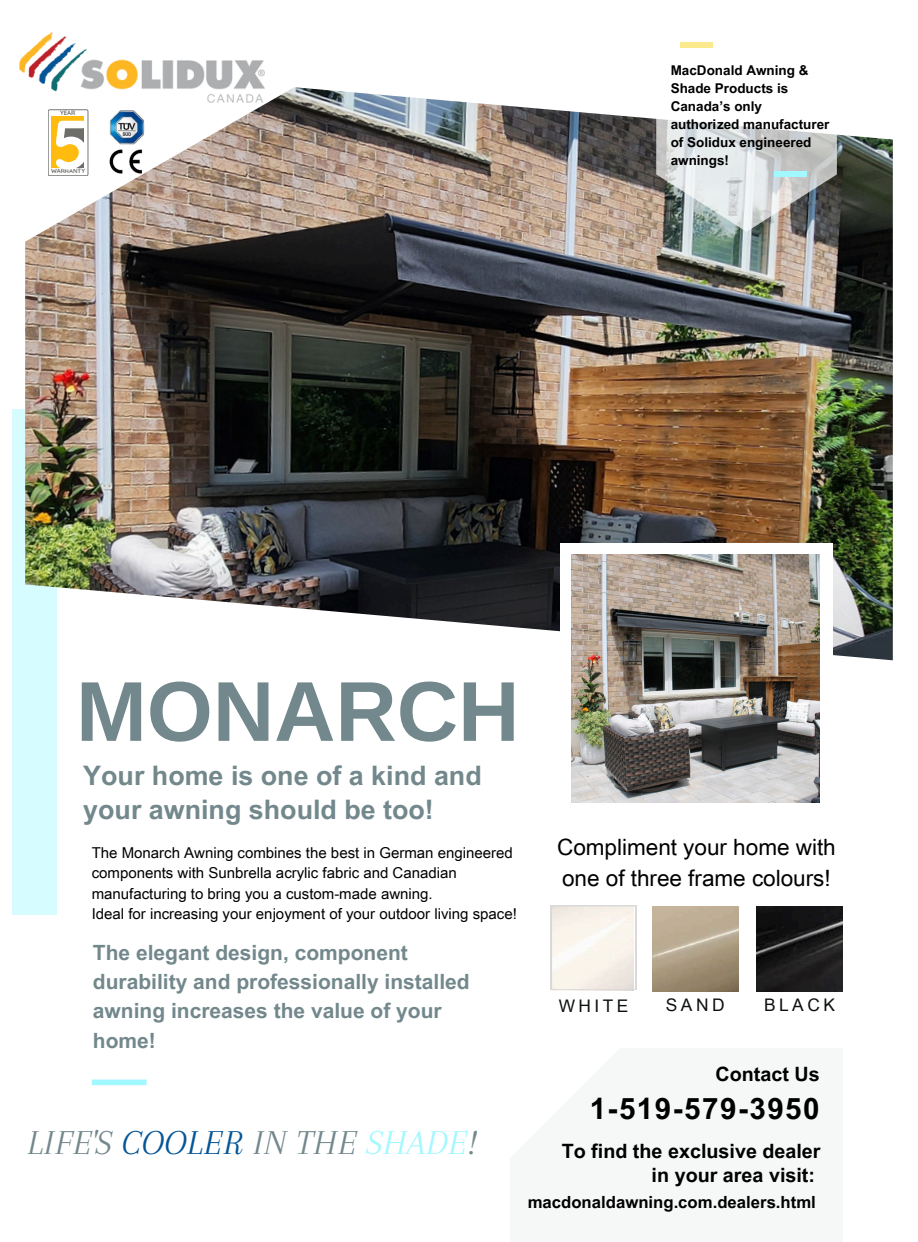
<style>
.page{position:relative;width:918px;height:1242px;background:#fff}
.page>*{position:absolute;margin:0;border:0;box-sizing:border-box;transform-origin:0 0}
.t1{font:700 84.9px "Arimo";color:#73888c}
.t2{font:700 68.85px "Quicksand";color:#fff}
.t3{font:italic 36.3px "Arapey";color:#73888c}
.t4{font:700 29.7px "Arial Unicode MS";letter-spacing:.05em;color:#000}
.t5{font:700 26.85px/33.8px "Arial Unicode MS";color:#73888c}
.t6{font:22.5px/31.5px "Arial Unicode MS";color:#000}
.t7{font:700 21px/29.2px "Arial Unicode MS";color:#73888c}
.t8{font:700 19.8px/23.7px "Arial Unicode MS";color:#000;text-align:right}
.t9{font:17.4px "Arial Unicode MS";letter-spacing:.2em;color:#0c100e}
.t10{font:700 16.8px "Arial Unicode MS";color:#000}
.t11{font:15px/20.2px "Arial Unicode MS";color:#000}
.t12{font:700 13.5px/18px "Arial Unicode MS";color:#000}
.t13{font:700 6.15px "Quicksand";color:#6d6d6a}
.s1{color:#055596}
.s2{color:#a1f8ff}
</style>
<div class="page">
<div style="left:12px;top:409px;width:45px;height:506px;background:#d6fcff"></div>
<img style="left:25px;top:95px;width:868px;height:565px">
<svg style="left:656px;top:95px;width:181px;height:137px"></svg>
<div style="left:510px;top:1048px;width:333px;height:194px;background:#f6f8f8"></div>
<svg style="left:25px;top:71px;width:367px;height:174px"></svg>
<div style="left:92px;top:1080px;width:55px;height:5px;background:#a1f8ff"></div>
<div style="left:680px;top:42px;width:33px;height:6px;background:#fae98d"></div>
<img style="left:19px;top:32px;width:245px;height:71px">
<svg style="left:550px;top:905px;width:126px;height:87px"></svg>
<img style="left:653px;top:907px;width:85px;height:84px">
<img style="left:757px;top:907px;width:85px;height:84px">
<img style="left:110px;top:150px;width:32px;height:24px">
<img style="left:106px;top:106px;width:45px;height:44px">
<div style="left:774px;top:172px;width:33px;height:5px;background:#a1f8ff"></div>
<div style="left:560px;top:543px;width:12px;height:102px;background:#fff"></div>
<svg style="left:48px;top:109px;width:40px;height:67px"></svg>
<div style="left:52px;top:117px;width:32px;height:51px;background:#ffbc0e"></div>
<div style="left:59px;top:127px;width:25px;height:16px;background:#6d6d6a"></div>
<div style="left:75px;top:159px;width:9px;height:9px;background:#6d6d6a"></div>
<img style="left:572px;top:554px;width:249px;height:248px">
<div style="left:821px;top:543px;width:12px;height:263px;background:#fff"></div>
<div style="left:560px;top:543px;width:271px;height:11px;background:#fff"></div>
<p class="t13" style="left:60px;top:109px;width:17px">YEAR</p>
<p class="t2" style="left:52px;top:100px;width:41px">5</p>
<p class="t13" style="left:51px;top:167px;width:36px">WARRANTY</p>
<p class="t12" style="left:671px;top:60px;width:160px">MacDonald Awning &amp;<br>Shade Products is<br>Canada’s only authorized manufacturer of Solidux engineered awnings!</p>
<p class="t1" style="left:76px;top:664px;width:445px">MONARCH</p>
<h3 class="t5" style="left:83px;top:757px;width:400px">Your home is one of a kind and your awning should be too!</h3>
<h5 class="t11" style="left:92px;top:842px;width:422px">The Monarch Awning combines the best in German engineered components with Sunbrella acrylic fabric and Canadian manufacturing to bring you a custom-made awning.</h5>
<p class="t11" style="left:92px;top:903px;width:427px">Ideal for increasing your enjoyment of your outdoor living space!</p>
<p class="t7" style="left:93px;top:937px;width:378px">The elegant design, component durability and professionally installed awning increases the value of your home!</p>
<p class="t3" style="left:27px;top:1123px;width:451px">LIFE'S <span class="s1">COOLER</span> IN THE <span class="s2">SHADE</span>!</p>
<p class="t6" style="left:557px;top:830px;width:280px">Compliment your home with one of three frame colours!</p>
<p class="t9" style="left:559px;top:993px;width:71px">WHITE</p>
<p class="t9" style="left:666px;top:993px;width:60px">SAND</p>
<p class="t9" style="left:764px;top:993px;width:72px">BLACK</p>
<h1 class="t8" style="left:716px;top:1062px;width:106px">Contact Us</h1>
<p class="t4" style="left:590px;top:1087px;width:232px">1-519-579-3950</p>
<h4 class="t8" style="left:562px;top:1138px;width:260px">To find the exclusive dealer in your area visit:</h4>
<p class="t10" style="left:528px;top:1190px;width:290px">macdonaldawning.com.dealers.html</p>
</div>
